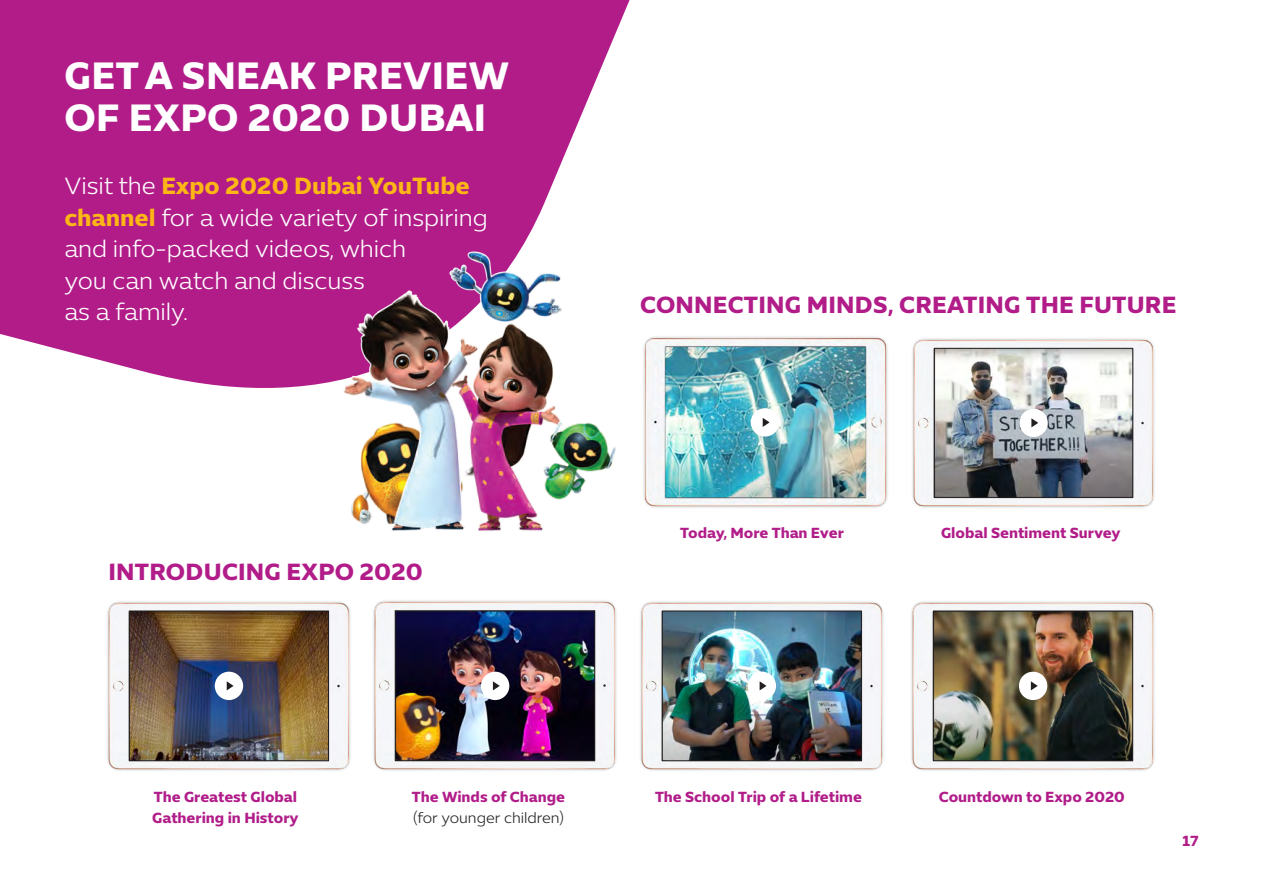
<style>
.page{position:relative;width:1263px;height:893px;background:#fff}
.page>*{position:absolute;margin:0;border:0;box-sizing:border-box;transform-origin:0 0}
.Headline{font:700 39px/42px "Expo Sans Std";letter-spacing:.01em;color:#fff}
.Headline_-_Secondary{font:300 24px/31.5px "Expo Sans Std";color:#fff}
.Subhead_-_Bold{font:700 24px "Expo Sans Std";letter-spacing:.01em;color:#b11c89}
.Body_Copy{font:700 15px/21px "Expo Sans Std";color:#b11c89}
.Body_Copy-2{font:300 15px/21px "Expo Sans Std";color:#231f20}
.s1{font-weight:700;color:#fcb615}
.s2{font-weight:700;color:#b11c89}
</style>
<div class="page">
<svg style="left:0;top:0;width:630px;height:388px;background:#b72f93"></svg>
<img style="left:331px;top:239px;width:296px;height:292px">
<img style="left:912px;top:338px;width:243px;height:170px">
<img style="left:936px;top:350px;width:195px;height:146px">
<div style="left:934px;top:348px;width:199px;height:150px;border:1px solid #231f20"></div>
<div style="left:1019px;top:409px;width:29px;height:28px;background:#fff;border-radius:50%"></div>
<svg style="left:1031px;top:418px;width:7px;height:9px"></svg>
<img style="left:373px;top:600px;width:244px;height:171px">
<img style="left:397px;top:613px;width:196px;height:146px">
<div style="left:395px;top:611px;width:200px;height:150px;border:1px solid #231f20"></div>
<div style="left:481px;top:672px;width:28px;height:28px;background:#fff;border-radius:50%"></div>
<svg style="left:493px;top:681px;width:7px;height:9px"></svg>
<img style="left:107px;top:601px;width:244px;height:170px">
<img style="left:131px;top:613px;width:196px;height:146px">
<div style="left:129px;top:611px;width:200px;height:150px;border:1px solid #231f20"></div>
<div style="left:215px;top:672px;width:28px;height:28px;background:#fff;border-radius:50%"></div>
<svg style="left:227px;top:681px;width:7px;height:9px"></svg>
<img style="left:640px;top:601px;width:244px;height:170px">
<img style="left:664px;top:613px;width:196px;height:146px">
<div style="left:662px;top:611px;width:200px;height:150px;border:1px solid #231f20"></div>
<div style="left:748px;top:672px;width:28px;height:28px;background:#fff;border-radius:50%"></div>
<svg style="left:760px;top:681px;width:6px;height:9px"></svg>
<img style="left:911px;top:601px;width:244px;height:170px">
<img style="left:935px;top:613px;width:196px;height:146px">
<div style="left:933px;top:611px;width:200px;height:150px;border:1px solid #231f20"></div>
<div style="left:1019px;top:672px;width:28px;height:28px;background:#fff;border-radius:50%"></div>
<svg style="left:1031px;top:681px;width:7px;height:9px"></svg>
<img style="left:643px;top:336px;width:245px;height:172px">
<div style="left:751px;top:408px;width:28px;height:29px;background:#fff;border-radius:50%"></div>
<svg style="left:763px;top:418px;width:6px;height:9px"></svg>
<p class="Headline" style="left:65px;top:54px;width:446px">GET A SNEAK PREVIEW<br>OF EXPO 2020 DUBAI</p>
<p class="Headline_-_Secondary" style="left:64px;top:170px;width:425px">Visit the <span class="s1">Expo 2020 Dubai YouTube channel</span> for a wide variety of inspiring and info-packed videos, which<br>you can watch and discuss<br>as a family.</p>
<p class="Subhead_-_Bold" style="left:108px;top:557px;width:316px">INTRODUCING EXPO 2020</p>
<p class="Subhead_-_Bold" style="left:640px;top:290px;width:538px">CONNECTING MINDS, CREATING THE FUTURE</p>
<p class="Body_Copy" style="left:680px;top:522px;width:165px">Today, More Than Ever</p>
<p class="Body_Copy" style="left:941px;top:522px;width:181px">Global Sentiment Survey</p>
<p class="Body_Copy" style="left:152px;top:786px;width:148px">The Greatest Global<br>Gathering in History</p>
<p class="Body_Copy" style="left:655px;top:786px;width:208px">The School Trip of a Lifetime</p>
<p class="Body_Copy" style="left:939px;top:786px;width:187px">Countdown to Expo 2020</p>
<p class="Body_Copy-2" style="left:412px;top:786px;width:155px"><span class="s2">The Winds of Change </span>(for younger children)</p>
<p class="Body_Copy" style="left:1182px;top:829px;width:18px">17</p>
</div>
